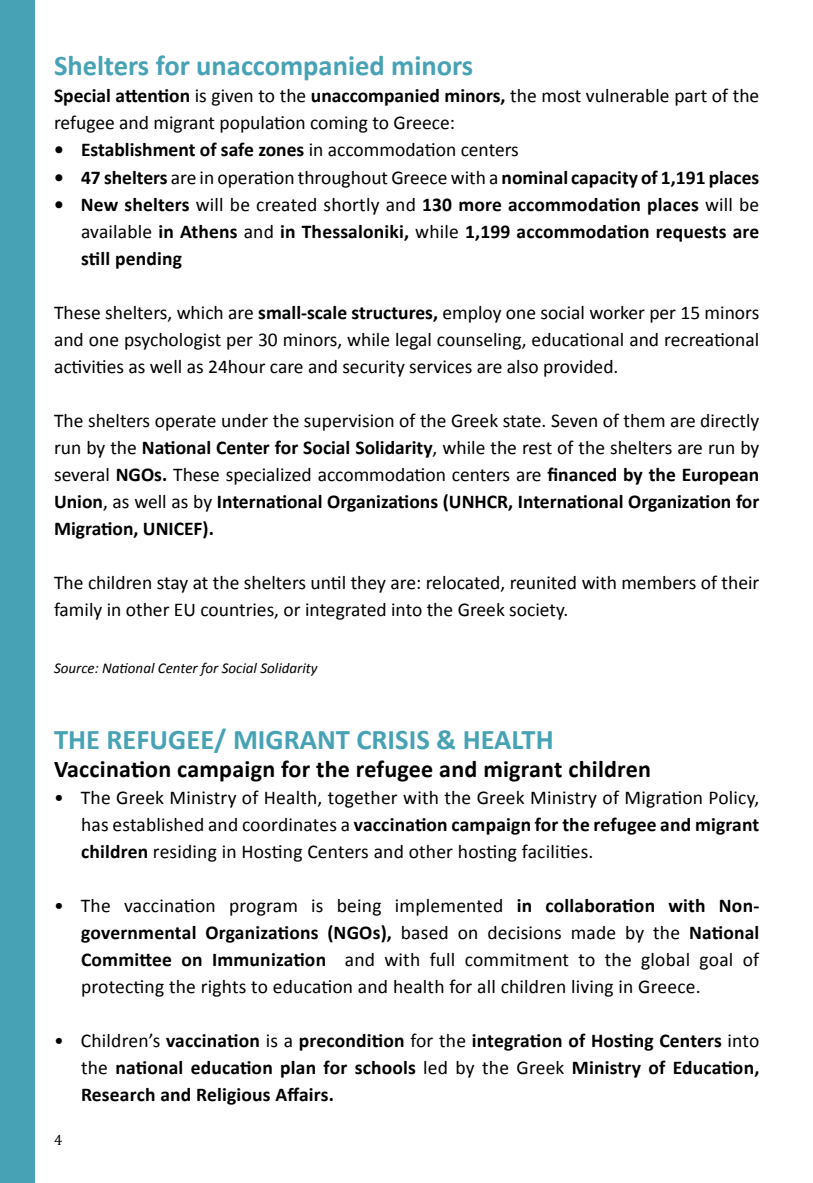
<style>
.page{position:relative;width:813px;height:1183px;background:#fff}
.page>*{position:absolute;margin:0;border:0;box-sizing:border-box;transform-origin:0 0}
.t1{font:700 28.5px "Calibri";color:#47a2b5}
.t2{font:700 24px "Calibri";letter-spacing:.01em;color:#000}
.t3{font:19.5px/27px "Calibri";color:#000;text-align:justify}
.t4{font:700 19.5px/27px "Calibri";letter-spacing:.01em;color:#000;text-align:justify}
.t5{font:italic 15px "Calibri";color:#000}
.t6{font:15px "Cambria";color:#000}
.s1{font-weight:700}
.s2{font-weight:400}
</style>
<div class="page">
<div style="left:0;top:0;width:34px;height:1182px;background:#47a2b5"></div>
<h1 class="t1" style="left:54px;top:48px;width:420px">Shelters for unaccompanied minors</h1>
<p class="t3" style="left:54px;top:82px;width:706px"><span class="s1">Special attention</span> is given to the <span class="s1">unaccompanied minors,</span> the most vulnerable part of the refugee and migrant population coming to Greece:</p>
<p class="t4" style="left:54px;top:136px;width:466px">• Establishment of safe zones <span class="s2">in accommodation centers</span></p>
<p class="t4" style="left:54px;top:163px;width:706px">• 47 shelters <span class="s2">are in operation throughout Greece with a</span> nominal capacity of 1,191 places</p>
<p class="t4" style="left:81px;top:190px;width:679px;text-indent:-27px">• New shelters <span class="s2">will be created shortly and</span> 130 more accommodation places <span class="s2">will be available</span> in Athens <span class="s2">and</span> in Thessaloniki, <span class="s2">while</span> 1,199 accommodation requests are still pending</p>
<p class="t3" style="left:54px;top:298px;width:706px">These shelters, which are <span class="s1">small-scale structures,</span> employ one social worker per 15 minors and one psychologist per 30 minors, while legal counseling, educational and recreational activities as well as 24hour care and security services are also provided.</p>
<p class="t3" style="left:54px;top:406px;width:706px">The shelters operate under the supervision of the Greek state. Seven of them are directly run by the <span class="s1">National Center for Social Solidarity</span>, while the rest of the shelters are run by several <span class="s1">NGOs.</span> These specialized accommodation centers are <span class="s1">financed by the European Union</span>, as well as by <span class="s1">International Organizations (UNHCR, International Organization for Migration, UNICEF).</span></p>
<p class="t3" style="left:54px;top:568px;width:706px">The children stay at the shelters until they are: relocated, reunited with members of their family in other EU countries, or integrated into the Greek society.</p>
<p class="t5" style="left:54px;top:657px;width:265px">Source: National Center for Social Solidarity</p>
<h1 class="t1" style="left:54px;top:721px;width:501px">THE REFUGEE/ MIGRANT CRISIS &amp; HEALTH</h1>
<p class="t2" style="left:54px;top:753px;width:598px">Vaccination campaign for the refugee and migrant children</p>
<p class="t3" style="left:81px;top:783px;width:679px;text-indent:-27px">• The Greek Ministry of Health, together with the Greek Ministry of Migration Policy, has established and coordinates a <span class="s1">vaccination campaign for the refugee and migrant children</span> residing in Hosting Centers and other hosting facilities.</p>
<p class="t3" style="left:81px;top:891px;width:679px;text-indent:-27px">• The vaccination program is being implemented <span class="s1">in collaboration with Non&shy;governmental Organizations (NGOs),</span> based on decisions made by the <span class="s1">National Committee on Immunization</span> and with full commitment to the global goal of protecting the rights to education and health for all children living in Greece.</p>
<p class="t4" style="left:81px;top:1026px;width:679px;text-indent:-27px"><span class="s2">• Children’s</span> vaccination <span class="s2">is a</span> precondition <span class="s2">for the</span> integration of Hosting Centers <span class="s2">into the</span> national education plan for schools <span class="s2">led by the Greek</span> Ministry of Education, Research and Religious Affairs.</p>
<p class="t6" style="left:54px;top:1130px;width:10px">4</p>
</div>
